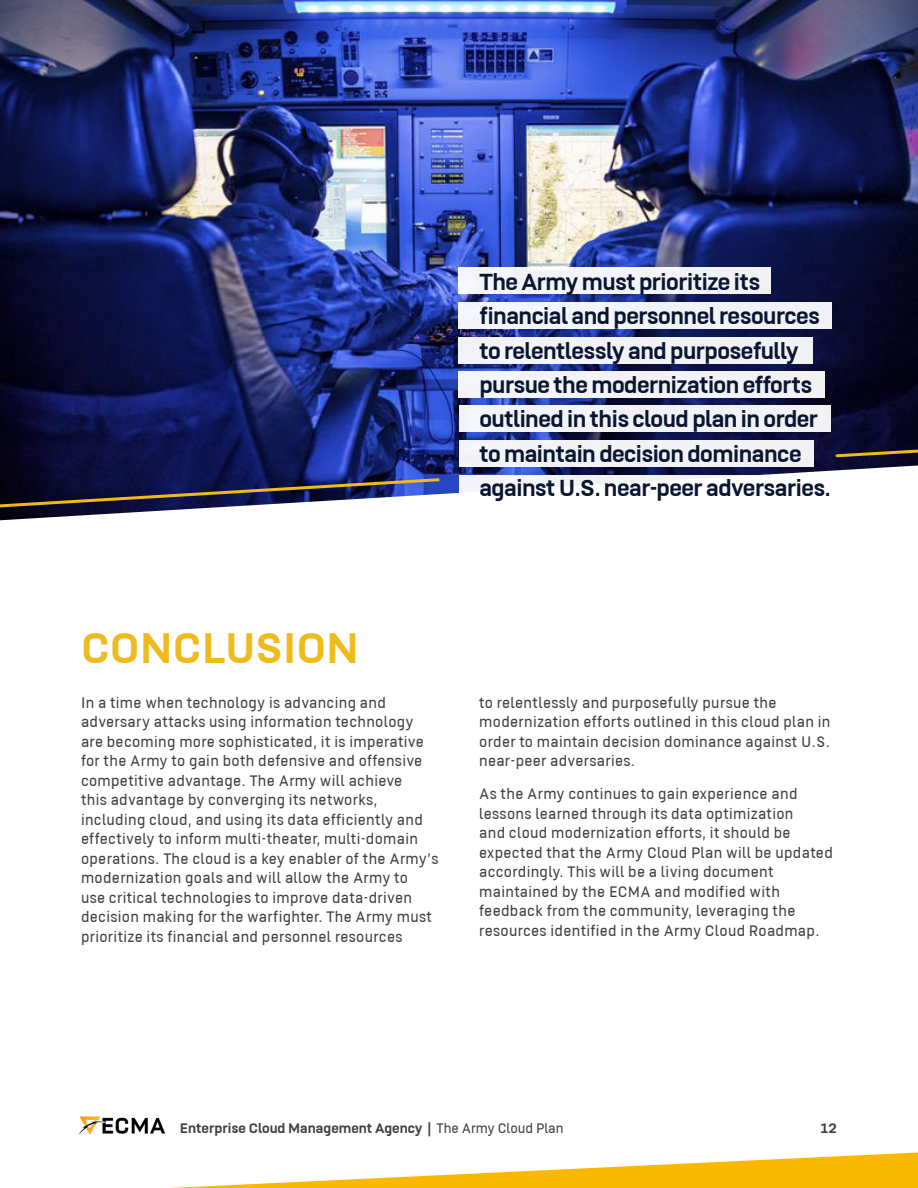
<style>
.page{position:relative;width:918px;height:1188px;background:#fff}
.page>*{position:absolute;margin:0;border:0;box-sizing:border-box;transform-origin:0 0}
.t1{font:700 46.5px "US Army";color:#efbb1c}
.t2{font:700 25.2px/34.5px "US Army";letter-spacing:-.02em;color:#081632}
.t3{font:300 16.5px/19.5px "US Army";letter-spacing:.02em;color:#403e3f}
.t4{font:700 15px "US Army";color:#403e3f}
.s1{font-weight:300}
</style>
<div class="page">
<svg style="left:171px;top:1152px;width:747px;height:36px"></svg>
<img style="left:79px;top:1116px;width:87px;height:19px">
<img style="left:0;top:0;width:918px;height:520px">
<svg style="left:834px;top:447px;width:84px;height:12px"></svg>
<div style="left:459px;top:267px;width:312px;height:27px;background:#f3f3f7"></div>
<div style="left:459px;top:303px;width:373px;height:26px;background:#f2f3f7"></div>
<div style="left:459px;top:337px;width:354px;height:26px;background:#f2f3f6"></div>
<div style="left:459px;top:371px;width:366px;height:26px;background:#f2f3f6"></div>
<div style="left:459px;top:441px;width:354px;height:26px;background:#f2f2f5"></div>
<div style="left:459px;top:475px;width:376px;height:27px;background:#fff"></div>
<div style="left:459px;top:406px;width:371px;height:26px;background:#f2f3f6"></div>
<svg style="left:0;top:477px;width:442px;height:33px;background:#464660"></svg>
<p class="t2" style="left:479px;top:265px;width:353px">The Army must prioritize its financial and personnel resources to relentlessly and purposefully pursue the modernization efforts outlined in this cloud plan in order to maintain decision dominance against U.S. near-peer adversaries.</p>
<h1 class="t1" style="left:81px;top:622px;width:280px">CONCLUSION</h1>
<p class="t3" style="left:81px;top:693px;width:359px">In a time when technology is advancing and adversary attacks using information technology are becoming more sophisticated, it is imperative for the Army to gain both defensive and offensive competitive advantage. The Army will achieve<br>this advantage by converging its networks, including cloud, and using its data efficiently and effectively to inform multi-theater, multi-domain operations. The cloud is a key enabler of the Army’s modernization goals and will allow the Army to<br>use critical technologies to improve data-driven decision making for the warfighter. The Army must prioritize its financial and personnel resources</p>
<p class="t3" style="left:479px;top:693px;width:353px">to relentlessly and purposefully pursue the modernization efforts outlined in this cloud plan in order to maintain decision dominance against U.S. near-peer adversaries.</p>
<p class="t3" style="left:479px;top:785px;width:355px">As the Army continues to gain experience and lessons learned through its data optimization<br>and cloud modernization efforts, it should be expected that the Army Cloud Plan will be updated accordingly. This will be a living document maintained by the ECMA and modified with feedback from the community, leveraging the resources identified in the Army Cloud Roadmap.</p>
<p class="t4" style="left:180px;top:1120px;width:385px">Enterprise Cloud Management Agency | <span class="s1">The Army Cloud Plan</span></p>
<p class="t4" style="left:821px;top:1120px;width:18px">12</p>
</div>
